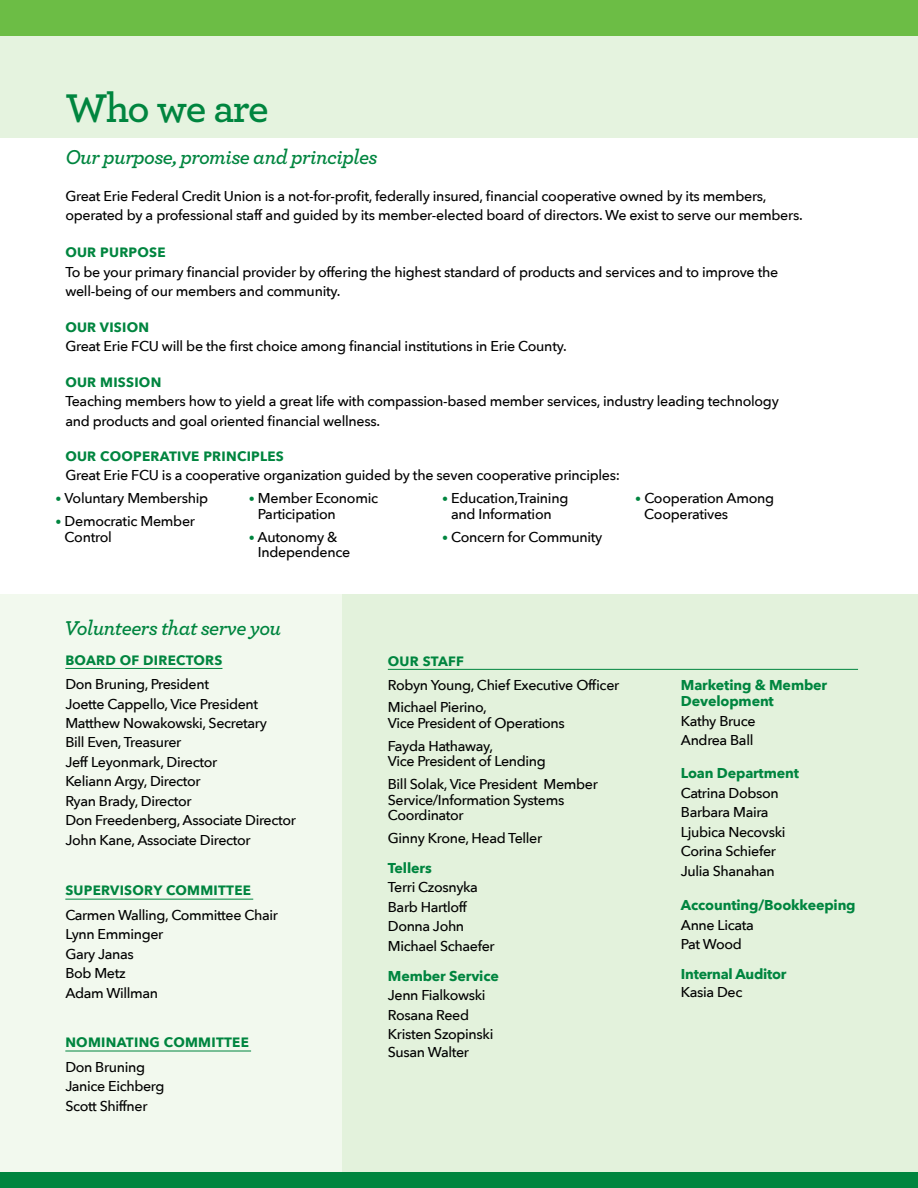
<style>
.page{position:relative;width:918px;height:1188px;background:#fff}
.page>*{position:absolute;margin:0;border:0;box-sizing:border-box;transform-origin:0 0}
.t1{font:600 42px "Archer";letter-spacing:-.04em;color:#00853f}
.t2{font:italic 600 21px "Archer";letter-spacing:-.025em;color:#00853f}
.t3{font:500 14.25px/19.5px "Avenir Next";letter-spacing:-.025em;color:#000}
.t4{font:700 14.25px/16.5px "Avenir Next";letter-spacing:-.01em;color:#00853f}
.t5{font:700 13.5px "Avenir Next";letter-spacing:.02em;color:#00853f}
.s1{font-size:12px;color:#00853f}
</style>
<div class="page">
<div style="left:0;top:594px;width:918px;height:594px;background:#f0f8ec"></div>
<div style="left:342px;top:594px;width:576px;height:594px;background:#e3f2dc"></div>
<div style="left:0;top:17px;width:918px;height:121px;background:#e1f2da"></div>
<div style="left:0;top:0;width:918px;height:35px;background:#6cbd45"></div>
<div style="left:0;top:1173px;width:918px;height:15px;background:#00853f"></div>
<hr style="left:65px;top:668px;width:157px;height:1px;background:#00853f">
<hr style="left:65px;top:899px;width:188px;height:1px;background:#00853f">
<hr style="left:65px;top:1051px;width:186px;height:1px;background:#00853f">
<hr style="left:388px;top:669px;width:470px;height:1px;background:#00853f">
<h1 class="t1" style="left:65px;top:77px;width:205px">Who we are</h1>
<h2 class="t2" style="left:65px;top:141px;width:314px">Our purpose, promise and principles</h2>
<p class="t3" style="left:65px;top:186px;width:739px">Great Erie Federal Credit Union is a not-for-profit, federally insured, financial cooperative owned by its members, operated by a professional staff and guided by its member-elected board of directors. We exist to serve our members.</p>
<p class="t5" style="left:65px;top:241px;width:102px">OUR PURPOSE</p>
<p class="t3" style="left:65px;top:262px;width:715px">To be your primary financial provider by offering the highest standard of products and services and to improve the well-being of our members and community.</p>
<p class="t5" style="left:65px;top:315px;width:85px">OUR VISION</p>
<p class="t3" style="left:65px;top:336px;width:503px">Great Erie FCU will be the first choice among financial institutions in Erie County.</p>
<p class="t5" style="left:65px;top:370px;width:98px">OUR MISSION</p>
<p class="t3" style="left:65px;top:391px;width:715px">Teaching members how to yield a great life with compassion-based member services, industry leading technology and products and goal oriented financial wellness.</p>
<p class="t5" style="left:65px;top:445px;width:220px">OUR COOPERATIVE PRINCIPLES</p>
<p class="t3" style="left:65px;top:465px;width:556px">Great Erie FCU is a cooperative organization guided by the seven cooperative principles:</p>
<p class="t3" style="left:56px;top:488px;width:154px"><span class="s1">•</span> Voluntary Membership</p>
<p class="t3" style="left:65px;top:513px;width:132px;line-height:15.8px;text-indent:-9px"><span class="s1">•</span> Democratic Member<br>Control</p>
<p class="t3" style="left:258px;top:490px;width:122px;line-height:15.8px;text-indent:-9px"><span class="s1">•</span> Member Economic<br>Participation</p>
<p class="t3" style="left:258px;top:528px;width:94px;line-height:15.8px;text-indent:-9px"><span class="s1">•</span> Autonomy &amp;<br>Independence</p>
<p class="t3" style="left:442px;top:490px;width:128px;line-height:15.8px;text-align:center"><span class="s1">•</span> Education,Training and Information</p>
<p class="t3" style="left:442px;top:526px;width:162px"><span class="s1">•</span> Concern for Community</p>
<p class="t3" style="left:644px;top:490px;width:131px;line-height:15.8px;text-indent:-9px"><span class="s1">•</span> Cooperation Among<br>Cooperatives</p>
<h2 class="t2" style="left:64px;top:612px;width:219px">Volunteers that serve you</h2>
<p class="t5" style="left:65px;top:648px;width:159px">BOARD OF DIRECTORS</p>
<p class="t3" style="left:65px;top:674px;width:232px">Don Bruning, President<br>Joette Cappello, Vice President<br>Matthew Nowakowski, Secretary<br>Bill Even, Treasurer<br>Jeff Leyonmark, Director<br>Keliann Argy, Director<br>Ryan Brady, Director<br>Don Freedenberg, Associate Director<br>John Kane, Associate Director</p>
<p class="t5" style="left:65px;top:879px;width:187px">SUPERVISORY COMMITTEE</p>
<p class="t3" style="left:65px;top:905px;width:214px">Carmen Walling, Committee Chair<br>Lynn Emminger<br>Gary Janas<br>Bob Metz<br>Adam Willman</p>
<p class="t5" style="left:65px;top:1031px;width:185px">NOMINATING COMMITTEE</p>
<p class="t3" style="left:65px;top:1056px;width:101px">Don Bruning<br>Janice Eichberg<br>Scott Shiffner</p>
<p class="t5" style="left:388px;top:649px;width:78px">OUR STAFF</p>
<p class="t3" style="left:388px;top:673px;width:233px;line-height:22.5px">Robyn Young, Chief Executive Officer<br>Michael Pierino,</p>
<p class="t3" style="left:388px;top:711px;width:178px;line-height:22.5px">Vice President of Operations<br>Fayda Hathaway,</p>
<p class="t3" style="left:388px;top:750px;width:212px;line-height:22.5px">Vice President of Lending<br>Bill Solak, Vice President Member</p>
<p class="t3" style="left:388px;top:791px;width:178px;line-height:15.8px">Service/Information Systems<br>Coordinator</p>
<p class="t3" style="left:388px;top:828px;width:156px">Ginny Krone, Head Teller</p>
<p class="t4" style="left:388px;top:859px;width:45px">Tellers</p>
<p class="t3" style="left:388px;top:877px;width:108px">Terri Czosnyka<br>Barb Hartloff<br>Donna John<br>Michael Schaefer</p>
<p class="t4" style="left:388px;top:967px;width:113px">Member Service</p>
<p class="t3" style="left:388px;top:985px;width:107px">Jenn Fialkowski<br>Rosana Reed<br>Kristen Szopinski</p>
<p class="t3" style="left:388px;top:1042px;width:83px">Susan Walter</p>
<p class="t4" style="left:681px;top:676px;width:148px">Marketing &amp; Member<br>Development</p>
<p class="t3" style="left:681px;top:711px;width:76px">Kathy Bruce<br>Andrea Ball</p>
<p class="t4" style="left:681px;top:765px;width:120px">Loan Department</p>
<p class="t3" style="left:681px;top:783px;width:106px">Catrina Dobson<br>Barbara Maira<br>Ljubica Necovski<br>Corina Schiefer<br>Julia Shanahan</p>
<p class="t4" style="left:681px;top:897px;width:176px">Accounting/Bookkeeping</p>
<p class="t3" style="left:681px;top:915px;width:74px">Anne Licata<br>Pat Wood</p>
<p class="t4" style="left:681px;top:966px;width:107px">Internal Auditor</p>
<p class="t3" style="left:681px;top:982px;width:63px">Kasia Dec</p>
</div>
